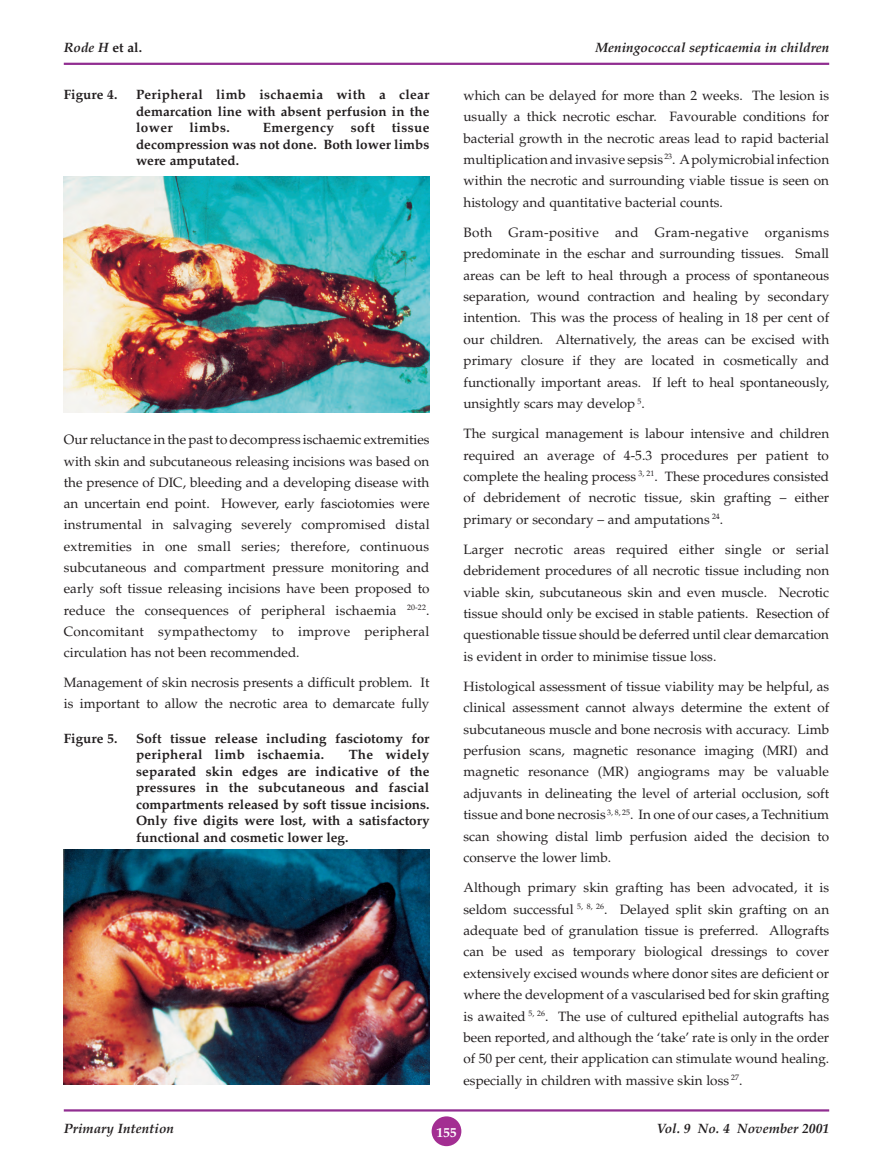
<style>
.page{position:relative;width:893px;height:1170px;background:#fff}
.page>*{position:absolute;margin:0;border:0;box-sizing:border-box;transform-origin:0 0}
.PI-Galley{font:13.5px/21.5px "Palatino";color:#231f20;text-align:justify}
.PI-FigureCaption{font:700 13.5px/16.5px "Palatino";color:#231f20;text-align:justify}
.t1{font:italic 700 13.5px "Palatino";color:#231f20}
.t2{font:700 13.5px "Palatino";color:#fff}
.s1{font-style:normal}
</style>
<div class="page">
<div style="left:432px;top:1116px;width:29px;height:29px;background:#a32e92;border-radius:50%"></div>
<hr style="left:64px;top:63px;width:765px;height:2px;background:#912e91">
<hr style="left:64px;top:1109px;width:765px;height:2px;background:#912e91">
<img style="left:64px;top:849px;width:365px;height:235px">
<img style="left:64px;top:176px;width:365px;height:236px">
<p class="t1" style="left:64px;top:40px;width:80px">Rode H <span class="s1">et al.</span></p>
<p class="t1" style="left:596px;top:40px;width:235px">Meningococcal septicaemia in children</p>
<p class="PI-FigureCaption" style="left:64px;top:87px;width:55px">Figure 4.</p>
<p class="PI-FigureCaption" style="left:136px;top:87px;width:295px">Peripheral limb ischaemia with a clear demarcation line with absent perfusion in the lower limbs.</p>
<p class="PI-FigureCaption" style="left:136px;top:120px;width:295px;text-indent:127px">Emergency soft tissue decompression was not done. Both lower limbs were amputated.</p>
<p class="PI-Galley" style="left:64px;top:429px;width:367px">Our reluctance in the past to decompress ischaemic extremities with skin and subcutaneous releasing incisions was based on the presence of DIC, bleeding and a developing disease with an uncertain end point. However, early fasciotomies were instrumental in salvaging severely compromised distal extremities in one small series; therefore, continuous subcutaneous and compartment pressure monitoring and early soft tissue releasing incisions have been proposed to reduce the consequences of peripheral ischaemia <sup>20-22</sup>.<br>Concomitant sympathectomy to improve peripheral circulation has not been recommended.</p>
<p class="PI-Galley" style="left:64px;top:671px;width:367px">Management of skin necrosis presents a difficult problem. It is important to allow the necrotic area to demarcate fully</p>
<p class="PI-FigureCaption" style="left:64px;top:730px;width:55px">Figure 5.</p>
<p class="PI-FigureCaption" style="left:136px;top:730px;width:295px">Soft tissue release including fasciotomy for peripheral limb ischaemia.</p>
<p class="PI-FigureCaption" style="left:136px;top:746px;width:295px;text-indent:213px">The widely separated skin edges are indicative of the pressures in the subcutaneous and fascial compartments released by soft tissue incisions.<br>Only five digits were lost, with a satisfactory functional and cosmetic lower leg.</p>
<p class="PI-Galley" style="left:463px;top:85px;width:367px">which can be delayed for more than 2 weeks. The lesion is usually a thick necrotic eschar. Favourable conditions for bacterial growth in the necrotic areas lead to rapid bacterial multiplication and invasive sepsis <sup>23</sup>. A polymicrobial infection within the necrotic and surrounding viable tissue is seen on histology and quantitative bacterial counts.</p>
<p class="PI-Galley" style="left:463px;top:222px;width:367px">Both Gram-positive and Gram-negative organisms predominate in the eschar and surrounding tissues. Small areas can be left to heal through a process of spontaneous separation, wound contraction and healing by secondary intention. This was the process of healing in 18 per cent of our children. Alternatively, the areas can be excised with primary closure if they are located in cosmetically and functionally important areas. If left to heal spontaneously, unsightly scars may develop <sup>5</sup>.</p>
<p class="PI-Galley" style="left:463px;top:423px;width:367px">The surgical management is labour intensive and children required an average of 4-5.3 procedures per patient to complete the healing process <sup>3,</sup> <sup>21</sup>. These procedures consisted of debridement of necrotic tissue, skin grafting – either primary or secondary – and amputations <sup>24</sup>.</p>
<p class="PI-Galley" style="left:463px;top:538px;width:367px">Larger necrotic areas required either single or serial debridement procedures of all necrotic tissue including non viable skin, subcutaneous skin and even muscle. Necrotic tissue should only be excised in stable patients. Resection of questionable tissue should be deferred until clear demarcation is evident in order to minimise tissue loss.</p>
<p class="PI-Galley" style="left:463px;top:675px;width:367px">Histological assessment of tissue viability may be helpful, as clinical assessment cannot always determine the extent of subcutaneous muscle and bone necrosis with accuracy. Limb perfusion scans, magnetic resonance imaging (MRI) and magnetic resonance (MR) angiograms may be valuable adjuvants in delineating the level of arterial occlusion, soft tissue and bone necrosis <sup>3,</sup> <sup>8,</sup> <sup>25</sup>. In one of our cases, a Technitium scan showing distal limb perfusion aided the decision to conserve the lower limb.</p>
<p class="PI-Galley" style="left:463px;top:876px;width:367px">Although primary skin grafting has been advocated, it is seldom successful <sup>5,</sup> <sup>8,</sup> <sup>26</sup>. Delayed split skin grafting on an adequate bed of granulation tissue is preferred. Allografts can be used as temporary biological dressings to cover extensively excised wounds where donor sites are deficient or where the development of a vascularised bed for skin grafting is awaited <sup>5,</sup> <sup>26</sup>. The use of cultured epithelial autografts has been reported, and although the ‘take’ rate is only in the order of 50 per cent, their application can stimulate wound healing. especially in children with massive skin loss <sup>27</sup>.</p>
<p class="t1" style="left:64px;top:1120px;width:112px">Primary Intention</p>
<p class="t1" style="left:657px;top:1120px;width:174px">Vol. 9 No. 4 November 2001</p>
<p class="t2" style="left:436px;top:1124px;width:22px">155</p>
</div>
